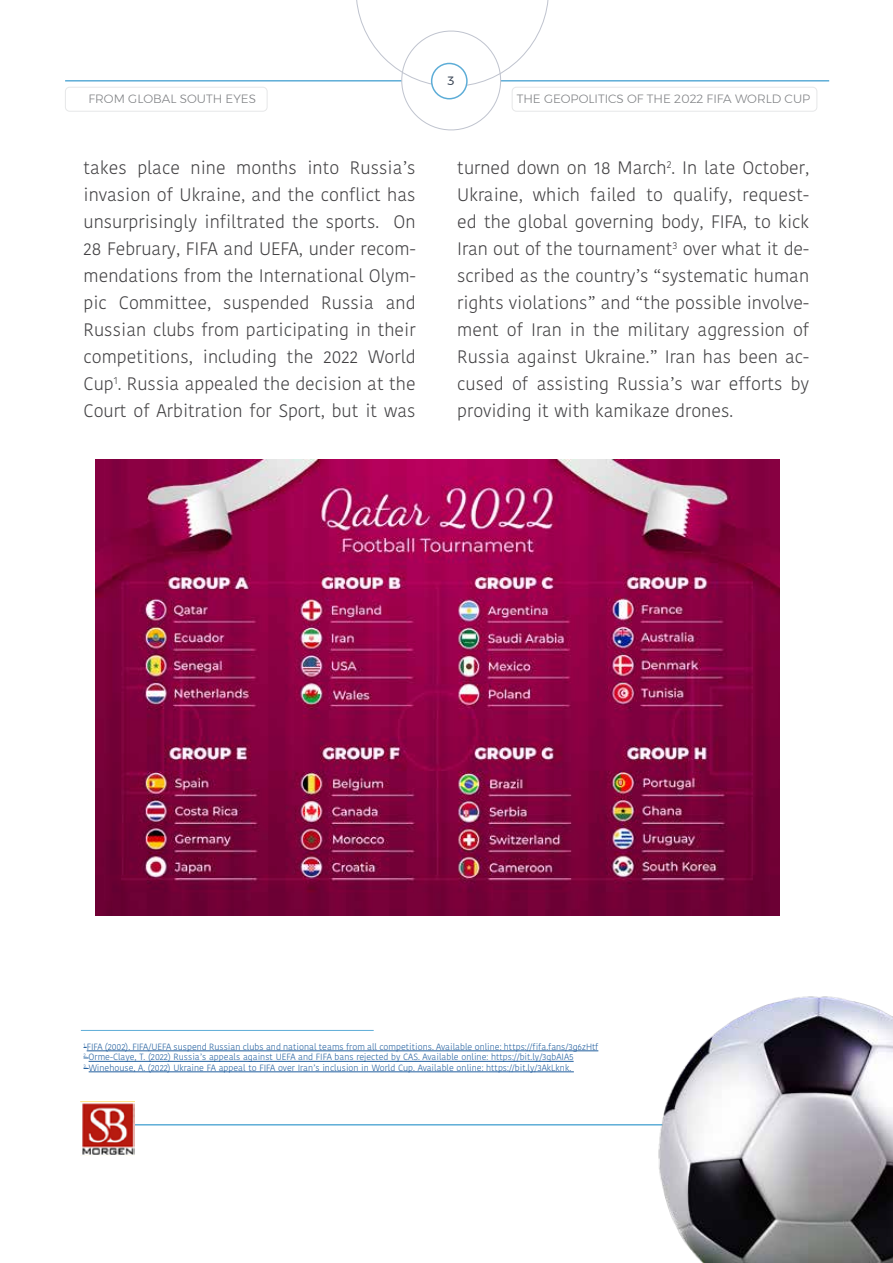
<style>
.page{position:relative;width:893px;height:1263px;background:#fff}
.page>*{position:absolute;margin:0;border:0;box-sizing:border-box;transform-origin:0 0}
.t1{font:300 18px/27px "Kohinoor Telugu";color:#414042;text-align:justify}
.t2{font:300 12px "Montserrat";color:#808285}
.t3{font:12px "Montserrat";color:#394454}
.t4{font:300 9px "Kohinoor Telugu";color:#215e9e}
</style>
<div class="page">
<img style="left:96px;top:460px;width:683px;height:455px">
<hr style="left:87px;top:1050px;width:511px;height:1px;background:#215e9e">
<hr style="left:89px;top:1061px;width:485px;height:1px;background:#215e9e">
<hr style="left:89px;top:1071px;width:485px;height:1px;background:#215e9e">
<hr style="left:65px;top:80px;width:764px;height:2px;background:#5dadd7">
<svg style="left:346px;top:0;width:212px;height:131px"></svg>
<div style="left:432px;top:63px;width:35px;height:36px;background:#fff;border-radius:50%"></div>
<div style="left:431px;top:63px;width:37px;height:36px;border:2px solid #5dadd7;border-radius:50%"></div>
<div style="left:65px;top:87px;width:202px;height:24px;border:1px solid #e6e7e8;border-radius:4px"></div>
<div style="left:512px;top:87px;width:305px;height:24px;border:1px solid #e6e7e8;border-radius:4px"></div>
<hr style="left:129px;top:1124px;width:542px;height:1px;background:#5dadd7">
<img style="left:81px;top:1101px;width:53px;height:54px">
<img style="left:624px;top:996px;width:269px;height:267px">
<hr style="left:81px;top:1030px;width:293px;height:1px;background:#5dadd7">
<p class="t3" style="left:447px;top:72px;width:9px">3</p>
<p class="t2" style="left:89px;top:90px;width:169px">FROM GLOBAL SOUTH EYES</p>
<p class="t2" style="left:517px;top:90px;width:295px">THE GEOPOLITICS OF THE 2022 FIFA WORLD CUP</p>
<p class="t1" style="left:84px;top:154px;width:334px">takes place nine months into Russia’s invasion of Ukraine, and the conflict has unsurprisingly infiltrated the sports. On 28 February, FIFA and UEFA, under recom&shy;mendations from the International Olym&shy;pic Committee, suspended Russia and Russian clubs from participating in their competitions, including the 2022 World Cup<sup>1</sup>. Russia appealed the decision at the Court of Arbitration for Sport, but it was</p>
<p class="t1" style="left:457px;top:154px;width:353px">turned down on 18 March<sup>2</sup>. In late October, Ukraine, which failed to qualify, request&shy;ed the global governing body, FIFA, to kick Iran out of the tournament<sup>3</sup> over what it de&shy;scribed as the country’s “systematic human rights violations” and “the possible involve&shy;ment of Iran in the military aggression of Russia against Ukraine.” Iran has been ac&shy;cused of assisting Russia’s war efforts by providing it with kamikaze drones.</p>
<p class="t4" style="left:84px;top:1041px;width:516px"><sup>1.</sup>FIFA (2002). FIFA/UEFA suspend Russian clubs and national teams from all competitions. Available online: https://fifa.fans/3g6zHtf</p>
<p class="t4" style="left:84px;top:1052px;width:492px"><sup>2.</sup> Orme-Claye, T. (2022) Russia’s appeals against UEFA and FIFA bans rejected by CAS. Available online: https://bit.ly/3gbAIA5</p>
<p class="t4" style="left:84px;top:1062px;width:489px"><sup>3.</sup> Winehouse, A. (2022) Ukraine FA appeal to FIFA over Iran’s inclusion in World Cup. Available online: https://bit.ly/3AkLknk.</p>
</div>
